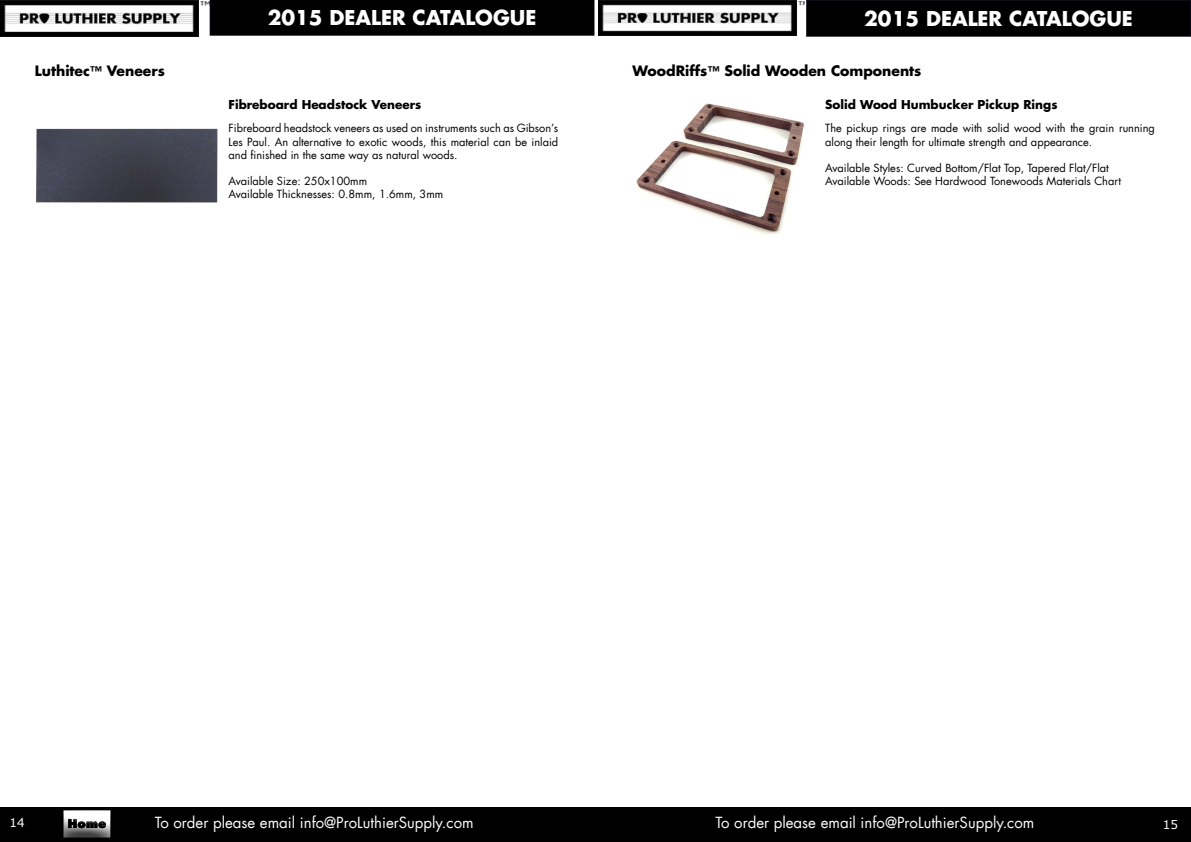
<style>
.page{position:relative;width:1191px;height:842px;background:#fff}
.page>*{position:absolute;margin:0;border:0;box-sizing:border-box;transform-origin:0 0}
.t1{font:700 20px "Futura LT";color:#fff}
.t2{font:15px "Futura LT";color:#fbfdf8}
.t3{font:700 14px "Futura LT";color:#000}
.t4{font:700 12px "Futura LT";color:#000}
.t5{font:12px "MS Reference Sans Serif";color:#fff}
.t6{font:11px/13.2px "Futura LT";color:#000}
.s1{font-size:13px}
</style>
<div class="page">
<div style="left:210px;top:0;width:384px;height:36px;background:#000"></div>
<img style="left:0;top:0;width:210px;height:36px">
<div style="left:806px;top:0;width:384px;height:36px;background:#000"></div>
<div style="left:806px;top:0;width:385px;height:37px;border:1px solid #0b0d17"></div>
<img style="left:599px;top:0;width:206px;height:36px">
<div style="left:0;top:807px;width:1191px;height:35px;background:#000"></div>
<div style="left:55px;top:804px;width:73px;height:28px;background:#fff;opacity:.75"></div>
<div style="left:55px;top:815px;width:73px;height:27px;background:#000;opacity:.75"></div>
<img style="left:636px;top:103px;width:168px;height:132px">
<img style="left:36px;top:128px;width:181px;height:75px">
<h1 class="t1" style="left:268px;top:4px;width:270px">2015 DEALER CATALOGUE</h1>
<h1 class="t1" style="left:864px;top:5px;width:270px">2015 DEALER CATALOGUE</h1>
<p class="t3" style="left:35px;top:61px;width:132px">Luthitec<span class="s1">™</span> Veneers</p>
<p class="t3" style="left:632px;top:61px;width:290px">WoodRiffs<span class="s1">™</span> Solid Wooden Components</p>
<p class="t4" style="left:228px;top:97px;width:194px">Fibreboard Headstock Veneers</p>
<p class="t6" style="left:228px;top:122px;width:331px;text-align:justify">Fibreboard headstock veneers as used on instruments such as Gibson’s Les Paul. An alternative to exotic woods, this material can be inlaid and finished in the same way as natural woods.</p>
<p class="t6" style="left:228px;top:175px;width:216px">Available Size: 250x100mm<br>Available Thicknesses: 0.8mm, 1.6mm, 3mm</p>
<p class="t4" style="left:825px;top:97px;width:234px">Solid Wood Humbucker Pickup Rings</p>
<p class="t6" style="left:825px;top:122px;width:331px">The pickup rings are made with solid wood with the grain running along their length for ultimate strength and appearance.</p>
<p class="t6" style="left:825px;top:161px;width:297px">Available Styles: Curved Bottom/Flat Top, Tapered Flat/Flat<br>Available Woods: See Hardwood Tonewoods Materials Chart</p>
<p class="t5" style="left:9px;top:815px;width:17px">14</p>
<h2 class="t2" style="left:155px;top:813px;width:320px">To order please email info@ProLuthierSupply.com</h2>
<h2 class="t2" style="left:715px;top:813px;width:320px">To order please email info@ProLuthierSupply.com</h2>
<p class="t5" style="left:1163px;top:817px;width:17px">15</p>
</div>
